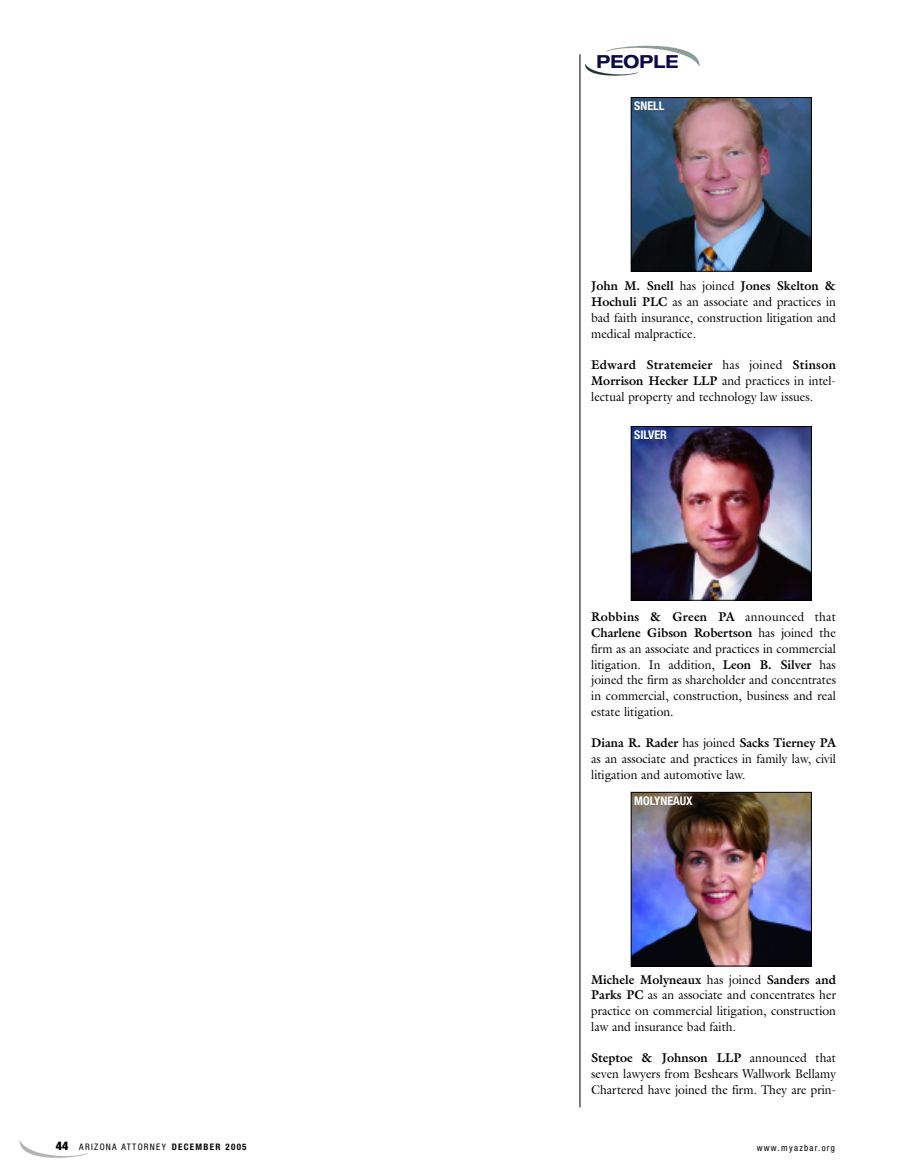
<style>
.page{position:relative;width:905px;height:1175px;background:#fff}
.page>*{position:absolute;margin:0;border:0;box-sizing:border-box;transform-origin:0 0}
.t1{font:700 expanded 18px "Helvetica Neue";color:#0a094a;scale:.93 1}
.t2{font:12.75px/15.8px "Galliard";color:#000;text-align:justify;scale:.95 1}
.t3{font:700 condensed 12px "Helvetica Neue";color:#fff}
.t4{font:condensed 9px "Helvetica Neue";letter-spacing:.145em;color:#000}
.s1{font-weight:700}
.s2{font-weight:900;font-size:12px}
</style>
<div class="page">
<svg style="left:19px;top:1140px;width:69px;height:18px"></svg>
<svg style="left:585px;top:45px;width:115px;height:31px"></svg>
<hr style="left:579px;top:54px;width:1px;height:1053px;background:#000">
<img style="left:632px;top:99px;width:177px;height:170px">
<div style="left:630px;top:97px;width:181px;height:174px;border:1px solid #000"></div>
<img style="left:632px;top:428px;width:177px;height:170px">
<div style="left:630px;top:426px;width:181px;height:174px;border:1px solid #000"></div>
<img style="left:632px;top:794px;width:177px;height:170px">
<div style="left:630px;top:792px;width:181px;height:174px;border:1px solid #000"></div>
<h1 class="t1" style="left:596px;top:55px;width:90px">PEOPLE</h1>
<p class="t3" style="left:634px;top:101px;width:31px">SNELL</p>
<p class="t2" style="left:591px;top:278px;width:259px"><span class="s1">John M. Snell</span> has joined <span class="s1">Jones Skelton &amp; Hochuli PLC</span> as an associate and practices in bad faith insurance, construction litigation and medical malpractice.</p>
<p class="t2" style="left:591px;top:357px;width:259px"><span class="s1">Edward Stratemeier</span> has joined <span class="s1">Stinson Morrison Hecker LLP</span> and practices in intel&shy;lectual property and technology law issues.</p>
<p class="t3" style="left:634px;top:430px;width:34px">SILVER</p>
<p class="t2" style="left:591px;top:609px;width:259px"><span class="s1">Robbins &amp; Green PA</span> announced that <span class="s1">Charlene Gibson Robertson</span> has joined the firm as an associate and practices in commercial litigation. In addition, <span class="s1">Leon B. Silver</span> has joined the firm as shareholder and concentrates in commercial, construction, business and real estate litigation.</p>
<p class="t2" style="left:591px;top:735px;width:259px"><span class="s1">Diana R. Rader</span> has joined <span class="s1">Sacks Tierney PA </span>as an associate and practices in family law, civil litigation and automotive law.</p>
<p class="t3" style="left:634px;top:796px;width:60px">MOLYNEAUX</p>
<p class="t2" style="left:591px;top:971px;width:259px"><span class="s1">Michele Molyneaux</span> has joined <span class="s1">Sanders and Parks PC</span> as an associate and concentrates her practice on commercial litigation, construction law and insurance bad faith.</p>
<p class="t2" style="left:591px;top:1050px;width:259px"><span class="s1">Steptoe &amp; Johnson LLP</span> announced that seven lawyers from Beshears Wallwork Bellamy Chartered have joined the firm. They are prin-</p>
<p class="t4" style="left:56px;top:1143px;width:192px"><span class="s2">44</span> ARIZONA ATTORNEY <span class="s1">DECEMBER 2005</span></p>
<p class="t4" style="left:756px;top:1144px;width:80px">www.myazbar.org</p>
</div>
